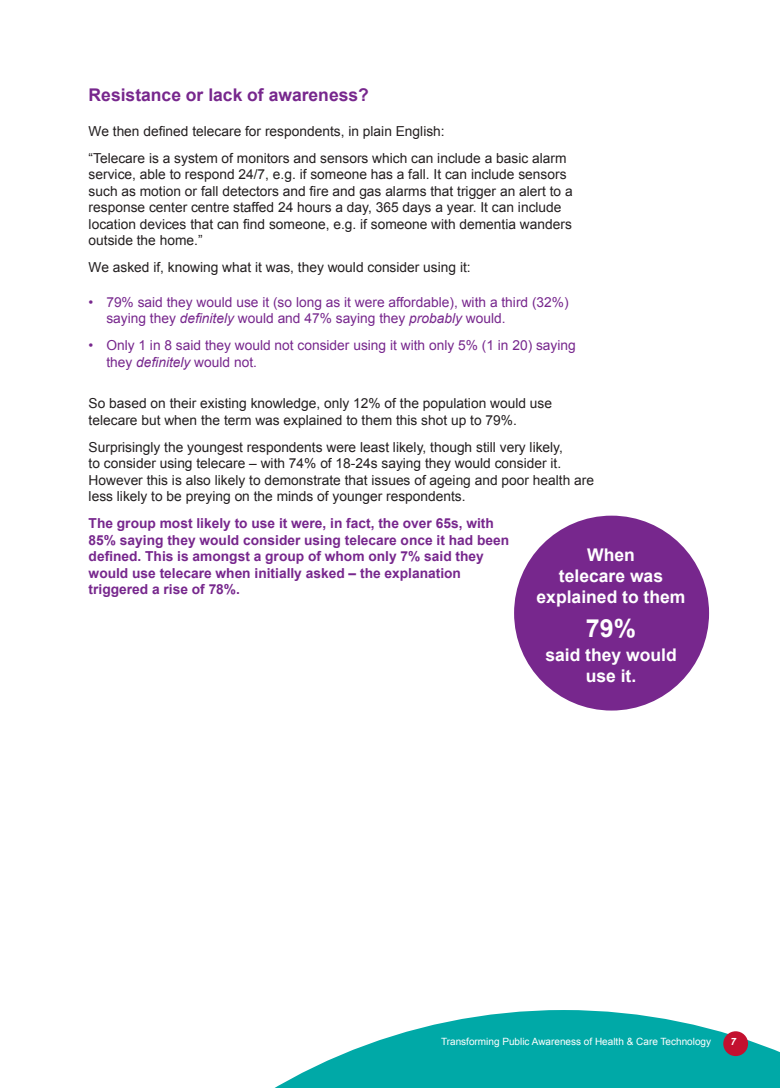
<style>
.page{position:relative;width:780px;height:1088px;background:#fff}
.page>*{position:absolute;margin:0;border:0;box-sizing:border-box;transform-origin:0 0}
.Body{font:700 25px "Arial";color:#fff}
.Body-2{font:700 17.5px/21px "Arial";color:#fff;text-align:center}
.t1{font:700 17.5px "Arial";color:#77278d}
.Body-3{font:13.75px/16.5px "Arial";color:#231f20}
.Body-4{font:700 13.75px/16.5px "Arial";color:#77278d}
.t2{font:13.75px/16.5px "Arial";color:#77278d}
.t3{font:10px "Arial";color:#fff}
.t4{font:italic 700 10px "Arial";color:#fff}
.s1{font-style:italic}
</style>
<div class="page">
<svg style="left:274px;top:1010px;width:506px;height:78px;fill:#00a9a7"></svg>
<div style="left:723px;top:1031px;width:25px;height:25px;background:#c3102f;border-radius:50%"></div>
<div style="left:514px;top:516px;width:195px;height:194px;background:#77278d;border-radius:50%"></div>
<p class="t1" style="left:89px;top:84px;width:282px">Resistance or lack of awareness?</p>
<p class="Body-3" style="left:89px;top:123px;width:357px">We then defined telecare for respondents, in plain English:</p>
<p class="Body-3" style="left:89px;top:150px;width:485px">“Telecare is a system of monitors and sensors which can include a basic alarm service, able to respond 24/7, e.g. if someone has a fall. It can include sensors such as motion or fall detectors and fire and gas alarms that trigger an alert to a response center centre staffed 24 hours a day, 365 days a year. It can include location devices that can find someone, e.g. if someone with dementia wanders outside the home.”</p>
<p class="Body-3" style="left:89px;top:259px;width:383px">We asked if, knowing what it was, they would consider using it:</p>
<p class="t2" style="left:106px;top:294px;width:464px;text-indent:-18px">• 79% said they would use it (so long as it were affordable), with a third (32%) saying they <span class="s1">definitely</span> would and 47% saying they <span class="s1">probably</span> would.</p>
<p class="t2" style="left:106px;top:337px;width:471px;text-indent:-18px">• Only 1 in 8 said they would not consider using it with only 5% (1 in 20) saying they <span class="s1">definitely</span> would not.</p>
<p class="Body-3" style="left:89px;top:395px;width:465px">So based on their existing knowledge, only 12% of the population would use telecare but when the term was explained to them this shot up to 79%.</p>
<p class="Body-3" style="left:89px;top:439px;width:507px">Surprisingly the youngest respondents were least likely, though still very likely,<br>to consider using telecare – with 74% of 18-24s saying they would consider it.<br>However this is also likely to demonstrate that issues of ageing and poor health are less likely to be preying on the minds of younger respondents.</p>
<p class="Body-4" style="left:89px;top:516px;width:422px">The group most likely to use it were, in fact, the over 65s, with 85% saying they would consider using telecare once it had been defined. This is amongst a group of whom only 7% said they would use telecare when initially asked – the explanation triggered a rise of 78%.</p>
<p class="Body-2" style="left:536px;top:545px;width:150px">When<br>telecare was explained to them</p>
<p class="Body" style="left:586px;top:611px;width:52px">79%</p>
<p class="Body-2" style="left:545px;top:645px;width:133px">said they would use it.</p>
<p class="t3" style="left:441px;top:1035px;width:271px">Transforming Public Awareness of Health &amp; Care Technology</p>
<p class="t4" style="left:730px;top:1035px;width:7px">7</p>
</div>
